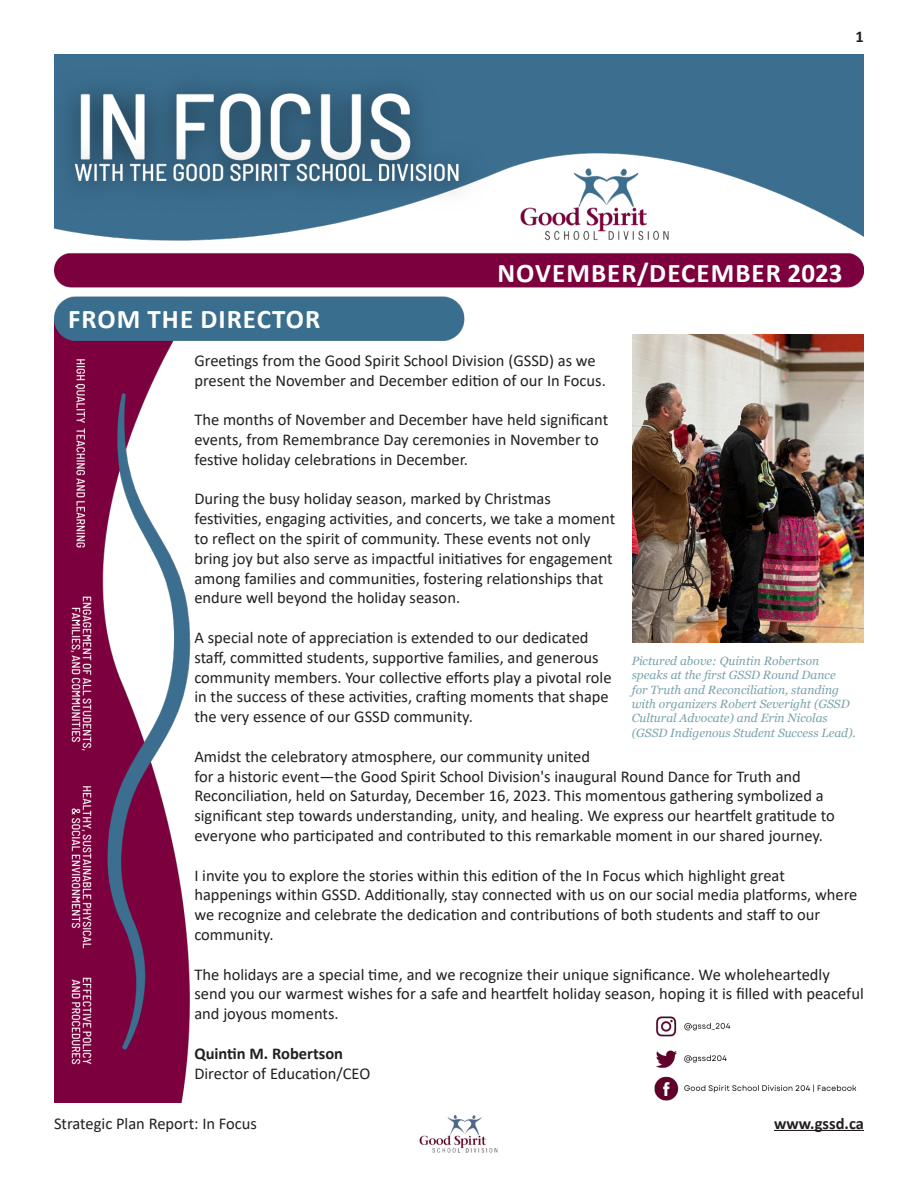
<style>
.page{position:relative;width:918px;height:1188px;background:#fff}
.page>*{position:absolute;margin:0;border:0;box-sizing:border-box;transform-origin:0 0}
.Body_Copy{font:700 27px "Calibri";letter-spacing:.04em;color:#fff}
.Body_Copy-2{font:16.5px/19.8px "Calibri";color:#231f20}
.t1{font:700 16.5px "Calibri";color:#231f20}
.t2{font:italic 12px/14.4px "Georgia";color:#7aa2ae}
</style>
<div class="page">
<hr style="left:774px;top:1130px;width:90px;height:1px;background:#231f20">
<img style="left:419px;top:1115px;width:79px;height:38px">
<img style="left:54px;top:54px;width:810px;height:1049px">
<img style="left:650px;top:1015px;width:214px;height:88px">
<img style="left:632px;top:335px;width:231px;height:307px">
<p class="Body_Copy" style="left:68px;top:300px;width:254px">FROM THE DIRECTOR</p>
<p class="t1" style="left:856px;top:25px;width:10px">1</p>
<p class="Body_Copy" style="left:497px;top:254px;width:346px">NOVEMBER/DECEMBER 2023</p>
<p class="Body_Copy-2" style="left:194px;top:350px;width:413px">Greetings from the Good Spirit School Division (GSSD) as we present the November and December edition of our In Focus.</p>
<p class="Body_Copy-2" style="left:194px;top:409px;width:415px">The months of November and December have held significant events, from Remembrance Day ceremonies in November to festive holiday celebrations in December.</p>
<p class="Body_Copy-2" style="left:194px;top:489px;width:422px">During the busy holiday season, marked by Christmas festivities, engaging activities, and concerts, we take a moment to reflect on the spirit of community. These events not only bring joy but also serve as impactful initiatives for engagement among families and communities, fostering relationships that endure well beyond the holiday season.</p>
<p class="Body_Copy-2" style="left:194px;top:627px;width:419px">A special note of appreciation is extended to our dedicated staff, committed students, supportive families, and generous community members. Your collective efforts play a pivotal role in the success of these activities, crafting moments that shape the very essence of our GSSD community.</p>
<p class="Body_Copy-2" style="left:194px;top:746px;width:642px">Amidst the celebratory atmosphere, our community united<br>for a historic event—the Good Spirit School Division's inaugural Round Dance for Truth and Reconciliation, held on Saturday, December 16, 2023. This momentous gathering symbolized a significant step towards understanding, unity, and healing. We express our heartfelt gratitude to everyone who participated and contributed to this remarkable moment in our shared journey.</p>
<p class="Body_Copy-2" style="left:194px;top:865px;width:665px">I invite you to explore the stories within this edition of the In Focus which highlight great happenings within GSSD. Additionally, stay connected with us on our social media platforms, where we recognize and celebrate the dedication and contributions of both students and staff to our community.</p>
<p class="Body_Copy-2" style="left:194px;top:964px;width:671px">The holidays are a special time, and we recognize their unique significance. We wholeheartedly send you our warmest wishes for a safe and heartfelt holiday season, hoping it is filled with peaceful and joyous moments.</p>
<p class="t2" style="left:632px;top:654px;width:226px">Pictured above: Quintin Robertson speaks at the first GSSD Round Dance<br>for Truth and Reconciliation, standing with organizers Robert Severight (GSSD Cultural Advocate) and Erin Nicolas (GSSD Indigenous Student Success Lead).</p>
<p class="t1" style="left:194px;top:1042px;width:150px">Quintin M. Robertson</p>
<p class="Body_Copy-2" style="left:194px;top:1063px;width:177px">Director of Education/CEO</p>
<p class="Body_Copy-2" style="left:54px;top:1113px;width:205px">Strategic Plan Report: In Focus</p>
<p class="t1" style="left:774px;top:1111px;width:91px">www.gssd.ca</p>
</div>
